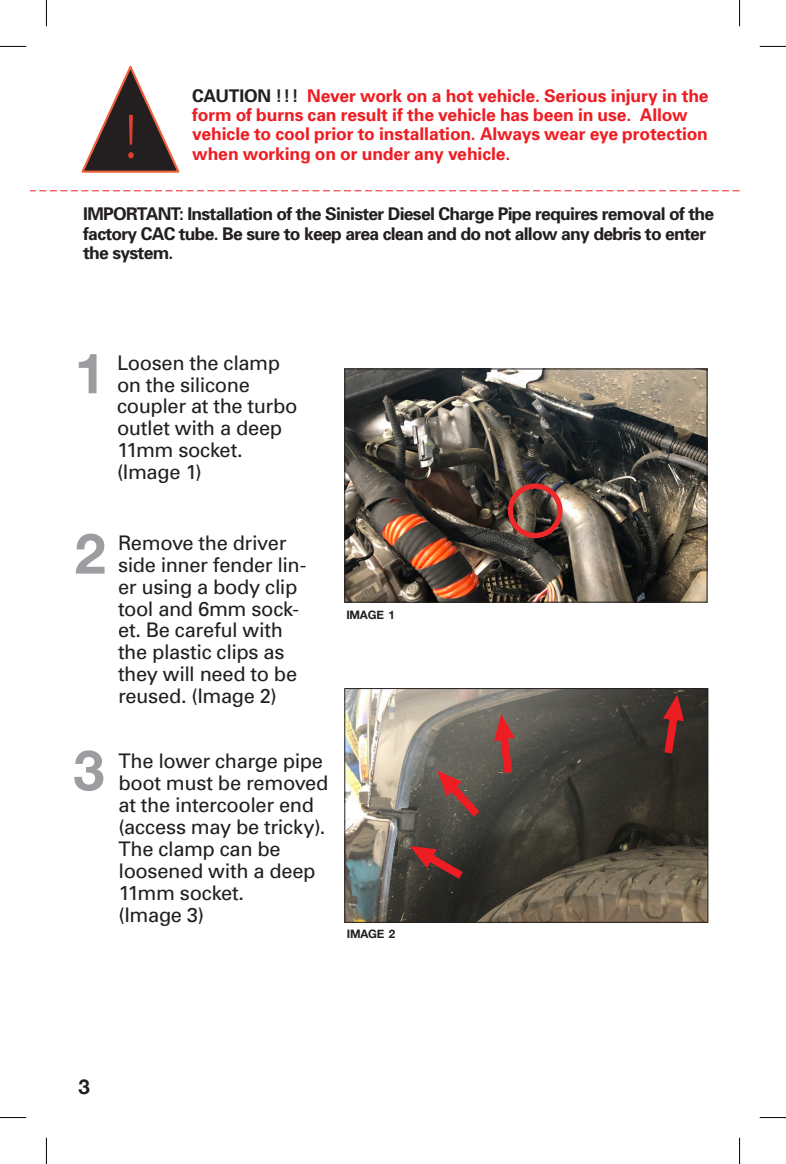
<style>
.page{position:relative;width:786px;height:1164px;background:#fff}
.page>*{position:absolute;margin:0;border:0;box-sizing:border-box;transform-origin:0 0}
.t1{font:66.33px "Myriad Pro";color:#df3e30;scale:.96 1}
.t2{font:700 56px "Helvetica Neue";color:#9b9da0}
.t3{font:700 20.47px "Helvetica Neue";color:#231f20}
.t4{font:20.12px/21.9px "Univers";letter-spacing:-.02em;color:#231f20}
.t5{font:700 17.5px/19.2px "Univers";letter-spacing:-.01em;color:#ee1d23}
.t6{font:700 17.5px/19.2px "Univers";letter-spacing:-.04em;color:#231f20}
.t7{font:700 11.72px "Helvetica Neue";letter-spacing:-.02em;color:#231f20}
.s1{color:#231f20}
</style>
<div class="page">
<svg style="left:81px;top:65px;width:99px;height:108px"></svg>
<svg style="left:31px;top:190px;width:708px;height:1px"></svg>
<img style="left:346px;top:370px;width:359px;height:231px">
<div style="left:344px;top:368px;width:363px;height:235px;border:1px solid #231f20"></div>
<img style="left:346px;top:690px;width:360px;height:231px">
<div style="left:344px;top:688px;width:364px;height:235px;border:1px solid #231f20"></div>
<div style="left:508px;top:483px;width:54px;height:55px;border:5px solid #ee292c;border-radius:50%"></div>
<svg style="left:407px;top:845px;width:57px;height:35px;background:#6b3230"></svg>
<svg style="left:435px;top:768px;width:46px;height:50px;background:#7d4b46"></svg>
<svg style="left:493px;top:712px;width:23px;height:62px"></svg>
<svg style="left:661px;top:692px;width:24px;height:62px"></svg>
<svg style="left:0;top:46px;width:26px;height:1px"></svg>
<svg style="left:760px;top:46px;width:26px;height:1px"></svg>
<svg style="left:0;top:1117px;width:26px;height:1px"></svg>
<svg style="left:760px;top:1117px;width:26px;height:1px"></svg>
<svg style="left:46px;top:0;width:1px;height:26px"></svg>
<svg style="left:46px;top:1138px;width:1px;height:26px"></svg>
<svg style="left:739px;top:0;width:1px;height:26px"></svg>
<svg style="left:739px;top:1138px;width:1px;height:26px"></svg>
<h1 class="t1" style="left:124px;top:95px;width:17px">!</h1>
<p class="t5" style="left:192px;top:86px;width:518px"><span class="s1">CAUTION !!!</span> Never work on a hot vehicle. Serious injury in the form of burns can result if the vehicle has been in use. Allow vehicle to cool prior to installation. Always wear eye protection when working on or under any vehicle.</p>
<p class="t6" style="left:83px;top:204px;width:632px">IMPORTANT: Installation of the Sinister Diesel Charge Pipe requires removal of the factory CAC tube. Be sure to keep area clean and do not allow any debris to enter the system.</p>
<p class="t2" style="left:75px;top:329px;width:33px">1</p>
<p class="t4" style="left:117px;top:351px;width:165px">Loosen the clamp</p>
<p class="t4" style="left:117px;top:373px;width:134px">on the silicone</p>
<p class="t4" style="left:117px;top:395px;width:182px">coupler at the turbo outlet with a deep<br>11mm socket.</p>
<p class="t4" style="left:117px;top:461px;width:86px">(Image 1)</p>
<p class="t2" style="left:75px;top:510px;width:33px">2</p>
<p class="t4" style="left:118px;top:531px;width:190px">Remove the driver side inner fender lin&shy;er using a body clip tool and 6mm sock&shy;et. Be careful with the plastic clips as they will need to be reused. (Image 2)</p>
<p class="t2" style="left:73px;top:726px;width:33px">3</p>
<p class="t4" style="left:119px;top:750px;width:211px">The lower charge pipe boot must be removed at the intercooler end (access may be tricky).<br>The clamp can be loosened with a deep<br>11mm socket.</p>
<p class="t4" style="left:119px;top:903px;width:87px">(Image 3)</p>
<p class="t7" style="left:346px;top:606px;width:50px">IMAGE 1</p>
<p class="t7" style="left:347px;top:924px;width:50px">IMAGE 2</p>
<p class="t3" style="left:78px;top:1071px;width:13px">3</p>
</div>
